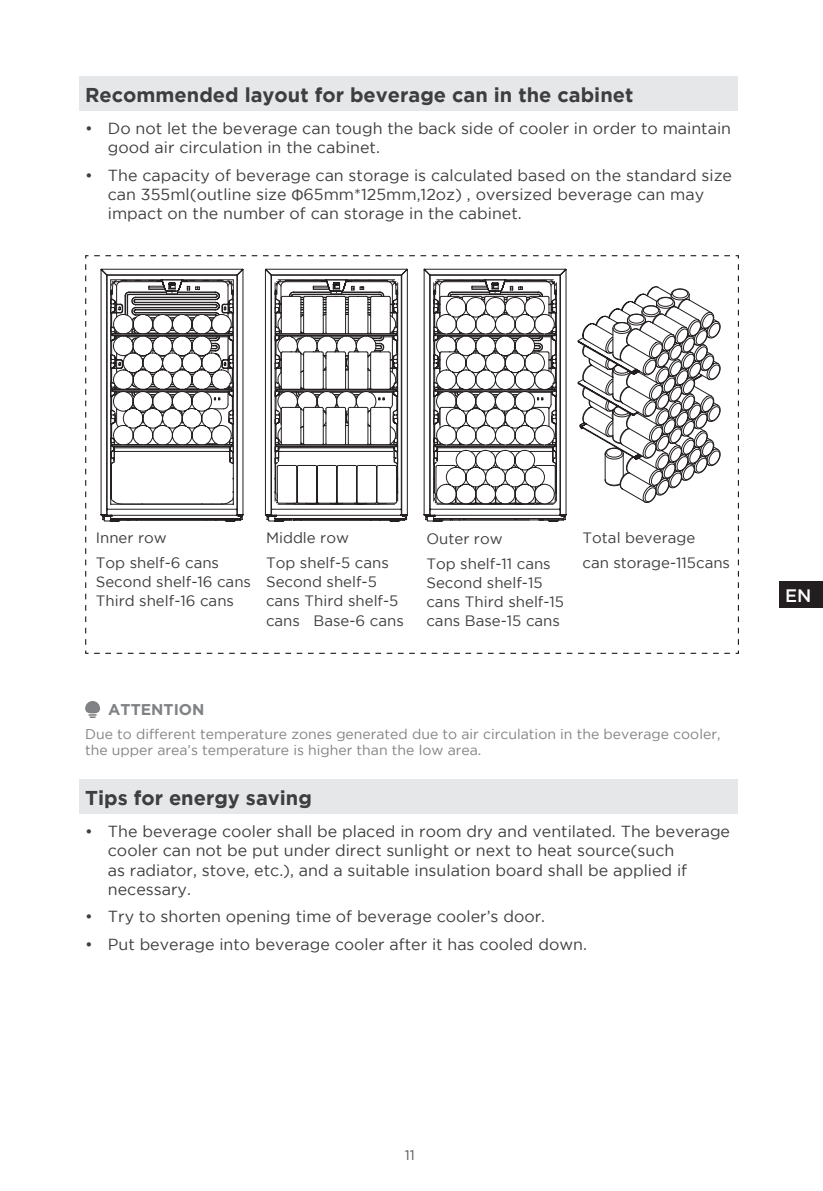
<style>
.page{position:relative;width:823px;height:1191px;background:#fff}
.page>*{position:absolute;margin:0;border:0;box-sizing:border-box;transform-origin:0 0}
.二级标题{font:700 20px "Gotham";color:#3e3e3f}
.t1{font:500 18px "Gotham";color:#fff}
.t2{font:16px/19.2px "Gotham";color:#3e3e3f}
.t3{font:700 15.6px "Gotham";color:#808285}
.正文7_5{font:15px/19.2px "Gotham";color:#3e3e3f}
.注意事项{font:14px/16px "Gotham";color:#808285}
.t4{font:14px "Gotham";color:#57585a}
.s1{font-family:"Calibri"}
</style>
<div class="page">
<div style="left:779px;top:581px;width:43px;height:27px;background:#231f20"></div>
<div style="left:79px;top:76px;width:658px;height:35px;background:#e6e7e9"></div>
<div style="left:79px;top:779px;width:658px;height:35px;background:#e6e7e9"></div>
<svg style="left:85px;top:255px;width:654px;height:399px"></svg>
<svg style="left:100px;top:269px;width:143px;height:253px"></svg>
<svg style="left:265px;top:269px;width:142px;height:253px"></svg>
<svg style="left:423px;top:269px;width:143px;height:253px"></svg>
<svg style="left:425px;top:279px;width:282px;height:242px"></svg>
<svg style="left:577px;top:286px;width:143px;height:217px"></svg>
<svg style="left:85px;top:701px;width:15px;height:17px"></svg>
<p class="二级标题" style="left:85px;top:83px;width:549px">Recommended layout for beverage can in the cabinet</p>
<p class="t2" style="left:108px;top:118px;width:624px;text-indent:-23px">• Do not let the beverage can tough the back side of cooler in order to maintain good air circulation in the cabinet.</p>
<p class="t2" style="left:108px;top:165px;width:625px;text-indent:-23px">• The capacity of beverage can storage is calculated based on the standard size can 355ml(outline size <span class="s1">Φ</span>65mm*125mm,12oz) , oversized beverage can may impact on the number of can storage in the cabinet.</p>
<p class="正文7_5" style="left:96px;top:528px;width:72px">Inner row</p>
<p class="正文7_5" style="left:96px;top:553px;width:157px">Top shelf-6 cans<br>Second shelf-16 cans<br>Third shelf-16 cans</p>
<p class="正文7_5" style="left:266px;top:528px;width:84px">Middle row</p>
<p class="正文7_5" style="left:266px;top:553px;width:139px">Top shelf-5 cans<br>Second shelf-5 cans Third shelf-5 cans Base-6 cans</p>
<p class="正文7_5" style="left:426px;top:529px;width:78px">Outer row</p>
<p class="正文7_5" style="left:426px;top:553px;width:139px">Top shelf-11 cans<br>Second shelf-15 cans Third shelf-15 cans Base-15 cans</p>
<p class="正文7_5" style="left:582px;top:528px;width:114px">Total beverage</p>
<p class="正文7_5" style="left:582px;top:553px;width:149px">can storage-115cans</p>
<p class="t3" style="left:108px;top:699px;width:98px">ATTENTION</p>
<p class="注意事项" style="left:85px;top:726px;width:636px">Due to different temperature zones generated due to air circulation in the beverage cooler, the upper area’s temperature is higher than the low area.</p>
<p class="二级标题" style="left:85px;top:786px;width:228px">Tips for energy saving</p>
<p class="t2" style="left:108px;top:821px;width:623px;text-indent:-23px">• The beverage cooler shall be placed in room dry and ventilated. The beverage cooler can not be put under direct sunlight or next to heat source(such<br>as radiator, stove, etc.), and a suitable insulation board shall be applied if necessary.</p>
<p class="t2" style="left:85px;top:907px;width:461px">• Try to shorten opening time of beverage cooler’s door.</p>
<p class="t2" style="left:85px;top:934px;width:503px">• Put beverage into beverage cooler after it has cooled down.</p>
<p class="t1" style="left:784px;top:585px;width:28px">EN</p>
<p class="t4" style="left:404px;top:1147px;width:12px">11</p>
</div>
